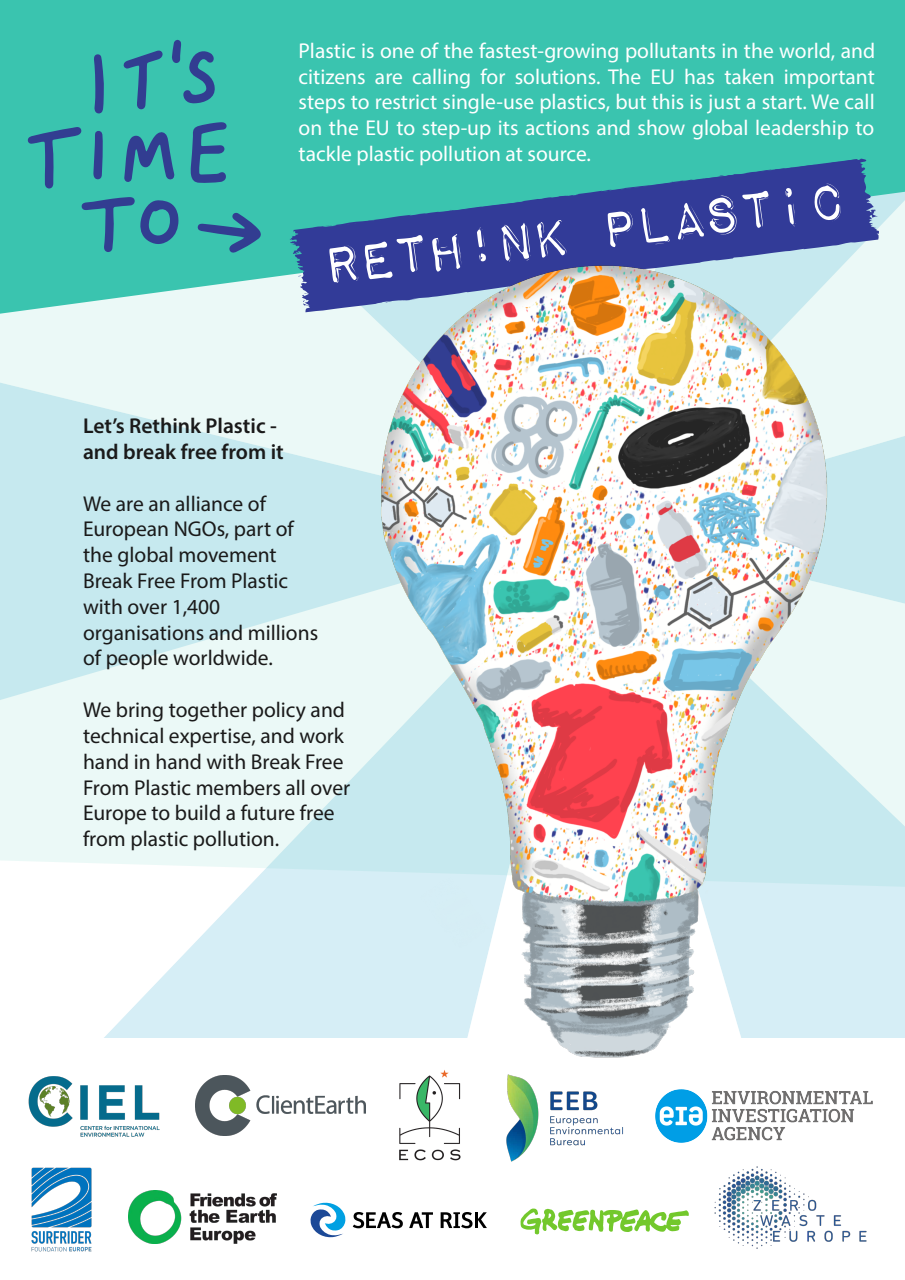
<style>
.page{position:relative;width:905px;height:1280px;background:#fff}
.page>*{position:absolute;margin:0;border:0;box-sizing:border-box;transform-origin:0 0}
.t1{font:69.5px "Impact Label Reversed";color:#fff}
.t2{font:21.5px/25.8px "Myriad Pro";color:#1a1a1a}
.t3{font:21.5px/25.8px "Myriad Pro";color:#fff;text-align:justify}
.t4{font:600 21.5px/25.8px "Myriad Pro";color:#1a1a1a}
</style>
<div class="page">
<svg style="left:104px;top:892px;width:204px;height:146px;fill:#d6eef6"></svg>
<svg style="left:0;top:314px;width:308px;height:578px;background:#dbf2f3"></svg>
<div style="left:0;top:0;width:905px;height:314px;background:#3ac4af"></div>
<svg style="left:124px;top:131px;width:51px;height:51px;background:#3686a1"></svg>
<svg style="left:190px;top:122px;width:37px;height:61px;background:#3684a0"></svg>
<svg style="left:197px;top:212px;width:65px;height:41px;background:#3796a4"></svg>
<svg style="left:28px;top:127px;width:54px;height:61px;background:#37a2a7"></svg>
<svg style="left:81px;top:197px;width:97px;height:55px;background:#379aa5"></svg>
<svg style="left:123px;top:50px;width:40px;height:59px;background:#379da6"></svg>
<svg style="left:94px;top:54px;width:10px;height:60px"></svg>
<svg style="left:93px;top:131px;width:10px;height:48px"></svg>
<svg style="left:172px;top:40px;width:43px;height:63px;background:#3796a4"></svg>
<svg style="left:288px;top:158px;width:593px;height:154px;background:#3976a3"></svg>
<svg style="left:515px;top:201px;width:9px;height:2px"></svg>
<svg style="left:326px;top:225px;width:18px;height:2px"></svg>
<svg style="left:819px;top:159px;width:39px;height:7px"></svg>
<svg style="left:766px;top:169px;width:13px;height:3px"></svg>
<svg style="left:712px;top:175px;width:16px;height:2px"></svg>
<svg style="left:669px;top:180px;width:19px;height:3px"></svg>
<svg style="left:297px;top:269px;width:5px;height:9px"></svg>
<img style="left:28px;top:1076px;width:132px;height:61px">
<img style="left:506px;top:1074px;width:150px;height:88px">
<img style="left:128px;top:1190px;width:149px;height:53px">
<svg style="left:353px;top:1212px;width:50px;height:16px"></svg>
<svg style="left:409px;top:1212px;width:24px;height:15px"></svg>
<svg style="left:440px;top:1212px;width:47px;height:16px"></svg>
<svg style="left:310px;top:1202px;width:35px;height:35px"></svg>
<img style="left:31px;top:1167px;width:61px;height:85px">
<img style="left:714px;top:1166px;width:153px;height:83px">
<img style="left:308px;top:251px;width:597px;height:807px">
<img style="left:196px;top:1076px;width:170px;height:58px">
<img style="left:399px;top:1070px;width:62px;height:91px">
<img style="left:656px;top:1089px;width:216px;height:53px">
<svg style="left:520px;top:1208px;width:168px;height:26px"></svg>
<svg style="left:785px;top:187px;width:11px;height:40px"></svg>
<p class="t3" style="left:298px;top:37px;width:578px">Plastic is one of the fastest-growing pollutants in the world, and citizens are calling for solutions. The EU has taken important steps to restrict single-use plastics, but this is just a start. We call on the EU to step-up its actions and show global leadership to tackle plastic pollution at source.</p>
<h1 class="t1" style="left:318px;top:231px;width:531px;rotate:-7deg">RETH!nk plast c</h1>
<p class="t4" style="left:83px;top:412px;width:202px">Let’s Rethink Plastic - and break free from it</p>
<p class="t2" style="left:83px;top:490px;width:237px">We are an alliance of<br>European NGOs, part of the global movement<br>Break Free From Plastic with over 1,400 organisations and millions of people worldwide.</p>
<p class="t2" style="left:83px;top:696px;width:269px">We bring together policy and technical expertise, and work hand in hand with Break Free<br>From Plastic members all over<br>Europe to build a future free from plastic pollution.</p>
</div>
